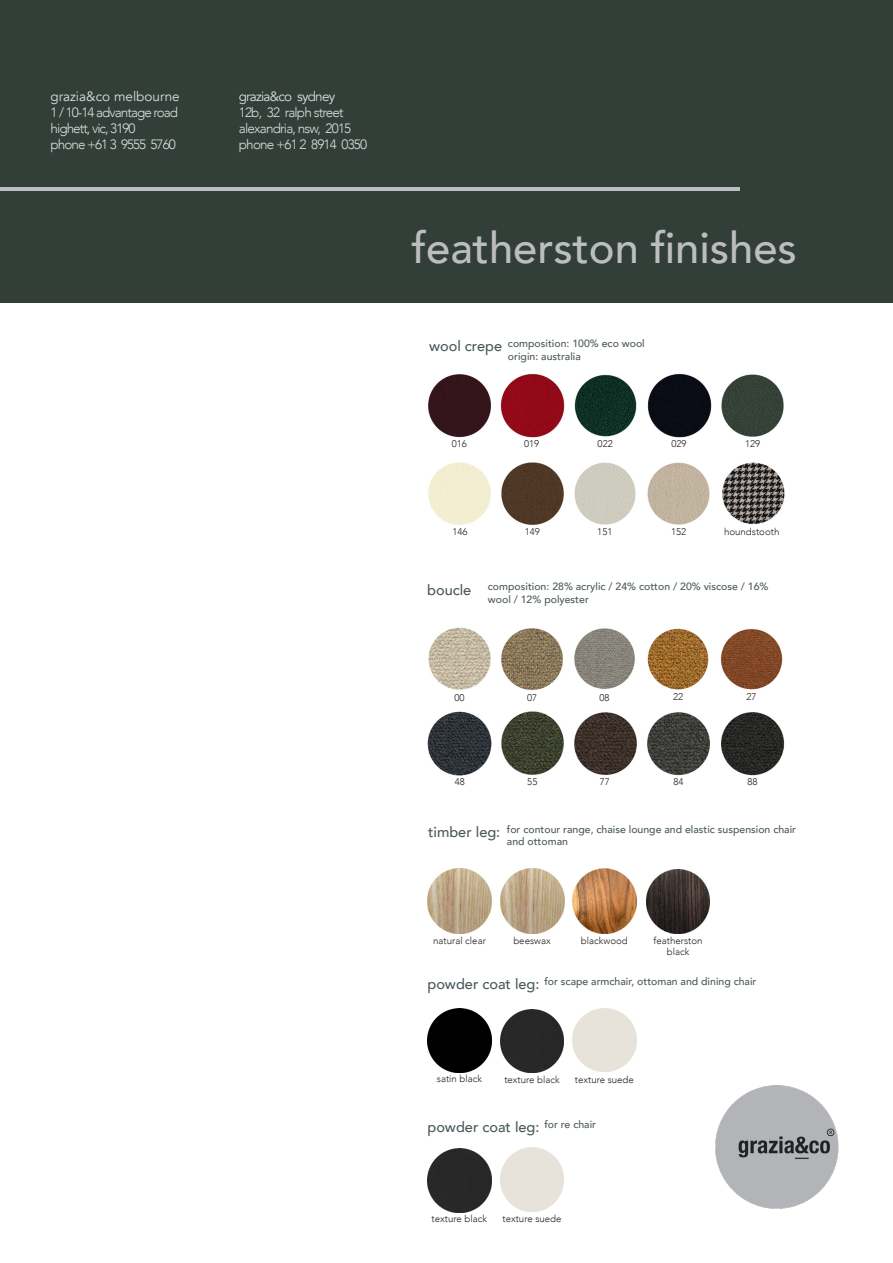
<style>
.page{position:relative;width:893px;height:1263px;background:#fff}
.page>*{position:absolute;margin:0;border:0;box-sizing:border-box;transform-origin:0 0}
.t1{font:500 43.5px "Avenir";color:#bcbdc0}
.t2{font:500 14.55px "Avenir";color:#4c595d}
.t3{font:300 13.5px "Avenir";letter-spacing:-.065em;color:#dcdddf}
.t4{font:13.5px "Avenir";color:#dcdddf}
.t5{font:13.5px "Avenir";letter-spacing:-.06em;color:#dcdddf}
.t6{font:500 10.5px/12.6px "Avenir";color:#4c595d}
.t7{font:300 9.75px/11.7px "Avenir";color:#231f20;text-align:center}
</style>
<div class="page">
<div style="left:0;top:0;width:893px;height:303px;background:#323f38"></div>
<hr style="left:0;top:187px;width:739px;height:3px;background:#bcbdc0">
<img style="left:428px;top:627px;width:63px;height:63px">
<img style="left:501px;top:628px;width:62px;height:62px">
<img style="left:647px;top:628px;width:62px;height:62px">
<img style="left:428px;top:711px;width:64px;height:64px">
<img style="left:501px;top:711px;width:63px;height:64px">
<img style="left:574px;top:712px;width:63px;height:63px">
<img style="left:647px;top:712px;width:63px;height:63px">
<img style="left:721px;top:712px;width:63px;height:63px">
<img style="left:574px;top:628px;width:61px;height:61px">
<img style="left:720px;top:628px;width:63px;height:62px">
<img style="left:572px;top:868px;width:64px;height:65px">
<img style="left:646px;top:869px;width:64px;height:64px">
<img style="left:427px;top:1008px;width:65px;height:64px">
<img style="left:500px;top:1009px;width:64px;height:64px">
<img style="left:716px;top:1086px;width:123px;height:123px">
<img style="left:428px;top:374px;width:63px;height:63px">
<img style="left:574px;top:374px;width:63px;height:63px">
<img style="left:647px;top:374px;width:64px;height:63px">
<img style="left:721px;top:374px;width:63px;height:63px">
<img style="left:501px;top:462px;width:63px;height:63px">
<img style="left:574px;top:462px;width:62px;height:63px">
<img style="left:647px;top:462px;width:63px;height:63px">
<img style="left:428px;top:462px;width:63px;height:63px">
<img style="left:501px;top:374px;width:63px;height:63px">
<img style="left:500px;top:868px;width:64px;height:65px">
<img style="left:427px;top:868px;width:64px;height:65px">
<img style="left:722px;top:462px;width:63px;height:63px">
<img style="left:573px;top:1008px;width:63px;height:64px">
<img style="left:427px;top:1149px;width:64px;height:63px">
<img style="left:500px;top:1148px;width:64px;height:63px">
<p class="t4" style="left:51px;top:88px;width:131px">grazia&amp;co melbourne</p>
<p class="t3" style="left:51px;top:104px;width:129px">1 / 10-14 advantage road</p>
<p class="t3" style="left:51px;top:121px;width:87px">highett, vic, 3190</p>
<p class="t3" style="left:51px;top:137px;width:127px">phone +61 3 9555 5760</p>
<p class="t5" style="left:239px;top:88px;width:98px">grazia&amp;co sydney</p>
<p class="t3" style="left:239px;top:104px;width:106px">12b, 32 ralph street</p>
<p class="t3" style="left:239px;top:121px;width:114px">alexandria, nsw, 2015</p>
<p class="t3" style="left:239px;top:137px;width:130px">phone +61 2 8914 0350</p>
<p class="t1" style="left:412px;top:210px;width:387px">featherston finishes</p>
<p class="t6" style="left:508px;top:336px;width:138px">composition: 100% eco wool</p>
<p class="t6" style="left:508px;top:349px;width:74px">origin: australia</p>
<p class="t2" style="left:429px;top:333px;width:75px">wool crepe</p>
<p class="t7" style="left:452px;top:438px;width:17px">016</p>
<p class="t7" style="left:524px;top:438px;width:17px">019</p>
<p class="t7" style="left:745px;top:438px;width:17px">129</p>
<p class="t7" style="left:598px;top:438px;width:17px">022</p>
<p class="t7" style="left:671px;top:438px;width:17px">029</p>
<p class="t7" style="left:452px;top:526px;width:17px">146</p>
<p class="t7" style="left:525px;top:526px;width:17px">149</p>
<p class="t7" style="left:597px;top:526px;width:17px">151</p>
<p class="t7" style="left:671px;top:526px;width:17px">152</p>
<p class="t7" style="left:724px;top:526px;width:57px">houndstooth</p>
<p class="t2" style="left:427px;top:577px;width:46px">boucle</p>
<p class="t6" style="left:488px;top:580px;width:282px">composition: 28% acrylic / 24% cotton / 20% viscose / 16% wool / 12% polyester</p>
<p class="t7" style="left:455px;top:691px;width:12px">00</p>
<p class="t7" style="left:527px;top:691px;width:12px">07</p>
<p class="t7" style="left:599px;top:691px;width:12px">08</p>
<p class="t7" style="left:673px;top:691px;width:12px">22</p>
<p class="t7" style="left:746px;top:691px;width:12px">27</p>
<p class="t7" style="left:455px;top:776px;width:12px">48</p>
<p class="t7" style="left:527px;top:776px;width:12px">55</p>
<p class="t7" style="left:600px;top:776px;width:12px">77</p>
<p class="t7" style="left:673px;top:776px;width:12px">84</p>
<p class="t7" style="left:747px;top:776px;width:12px">88</p>
<p class="t2" style="left:428px;top:819px;width:74px">timber leg:</p>
<p class="t6" style="left:507px;top:822px;width:291px">for contour range, chaise lounge and elastic suspension chair and ottoman</p>
<p class="t7" style="left:433px;top:934px;width:54px">natural clear</p>
<p class="t7" style="left:513px;top:934px;width:39px">beeswax</p>
<p class="t7" style="left:581px;top:934px;width:48px">blackwood</p>
<p class="t7" style="left:653px;top:934px;width:51px">featherston black</p>
<p class="t2" style="left:427px;top:972px;width:114px">powder coat leg:</p>
<p class="t6" style="left:544px;top:975px;width:214px">for scape armchair, ottoman and dining chair</p>
<p class="t7" style="left:437px;top:1072px;width:47px">satin black</p>
<p class="t7" style="left:504px;top:1073px;width:57px">texture black</p>
<p class="t7" style="left:575px;top:1073px;width:61px">texture suede</p>
<p class="t2" style="left:427px;top:1114px;width:114px">powder coat leg:</p>
<p class="t6" style="left:544px;top:1117px;width:53px">for re chair</p>
<p class="t7" style="left:432px;top:1213px;width:57px">texture black</p>
<p class="t7" style="left:502px;top:1213px;width:61px">texture suede</p>
</div>
